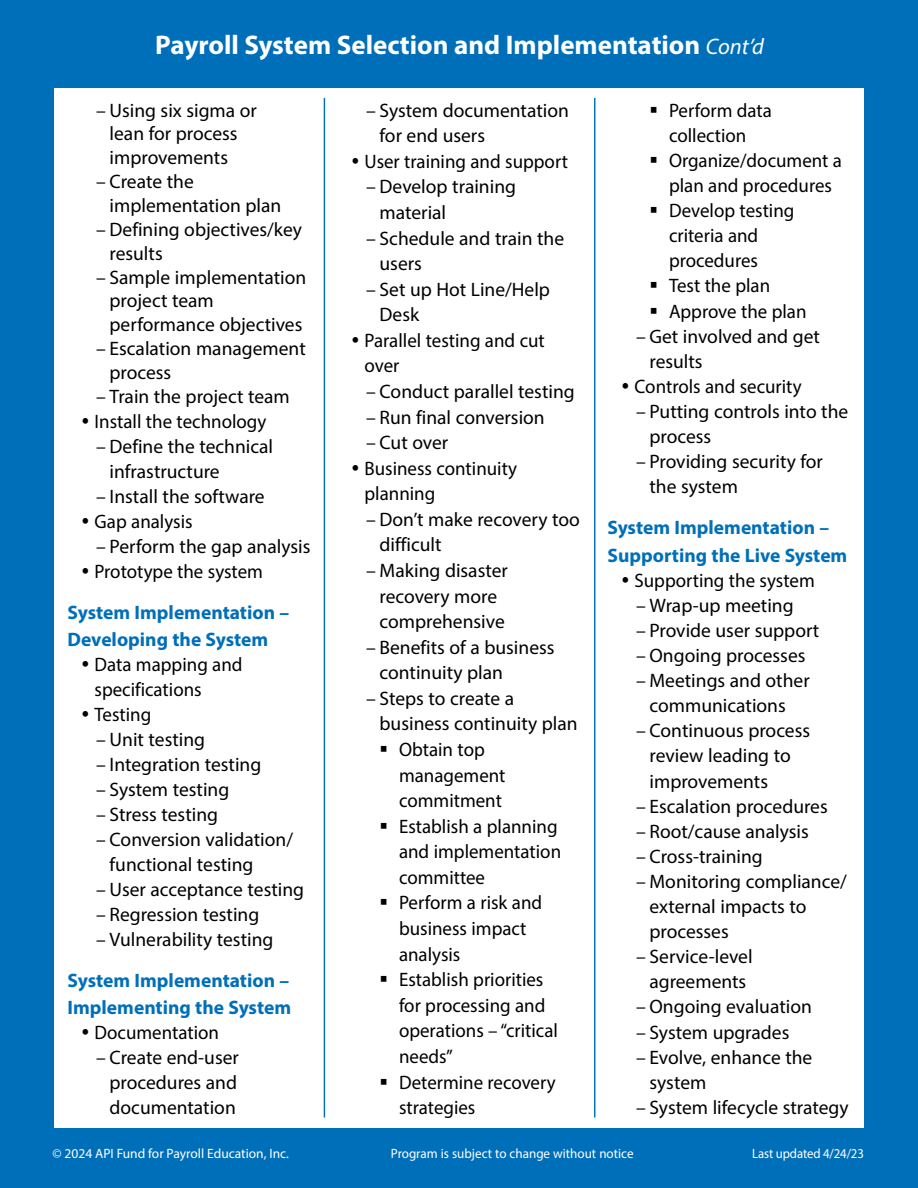
<style>
.page{position:relative;width:918px;height:1188px;background:#006fba}
.page>*{position:absolute;margin:0;border:0;box-sizing:border-box;transform-origin:0 0}
.t1{font:700 27px "Myriad Pro";color:#fff}
.t2{font:19.5px/25px "Myriad Pro";color:#000}
.t3{font:700 19.5px/27.5px "Myriad Pro";color:#006fba}
.t4{font:13.5px "Myriad Pro";color:#fff}
.t5{font:13.5px "Myriad Pro";color:#fff;scale:.95 1}
.s1{font-weight:400;font-style:italic;font-size:22.5px}
</style>
<div class="page">
<div style="left:54px;top:88px;width:810px;height:1040px;background:#fff"></div>
<hr style="left:324px;top:98px;width:1px;height:1020px;background:#006fba">
<hr style="left:594px;top:98px;width:1px;height:1020px;background:#006fba">
<h1 class="t1" style="left:155px;top:27px;width:610px">Payroll System Selection and Implementation <span class="s1">Cont’d</span></h1>
<p class="t2" style="left:110px;top:98px;width:149px;line-height:23.9px;text-indent:-13px">– Using six sigma or lean for process improvements</p>
<p class="t2" style="left:110px;top:169px;width:173px;line-height:23.9px;text-indent:-13px">– Create the implementation plan</p>
<p class="t2" style="left:110px;top:217px;width:194px;line-height:23.9px;text-indent:-13px">– Defining objectives/key results</p>
<p class="t2" style="left:110px;top:265px;width:198px;line-height:23.9px;text-indent:-13px">– Sample implementation project team performance objectives</p>
<p class="t2" style="left:110px;top:336px;width:198px;line-height:23.9px;text-indent:-13px">– Escalation management process</p>
<p class="t2" style="left:95px;top:383px;width:197px">– Train the project team<br>Install the technology</p>
<p class="t2" style="left:110px;top:433px;width:165px;text-indent:-13px">– Define the technical infrastructure</p>
<p class="t2" style="left:95px;top:483px;width:172px">– Install the software<br>Gap analysis</p>
<p class="t2" style="left:95px;top:533px;width:217px">– Perform the gap analysis<br>Prototype the system</p>
<p class="t3" style="left:68px;top:598px;width:223px">System Implementation –<br>Developing the System</p>
<p class="t2" style="left:95px;top:652px;width:150px">Data mapping and specifications<br>Testing</p>
<p class="t2" style="left:96px;top:726px;width:111px">– Unit testing</p>
<p class="t2" style="left:96px;top:751px;width:167px">– Integration testing</p>
<p class="t2" style="left:96px;top:776px;width:135px">– System testing</p>
<p class="t2" style="left:96px;top:801px;width:124px">– Stress testing</p>
<p class="t2" style="left:110px;top:826px;width:185px;text-indent:-13px">– Conversion validation/ functional testing</p>
<p class="t2" style="left:96px;top:876px;width:210px">– User acceptance testing</p>
<p class="t2" style="left:96px;top:901px;width:165px">– Regression testing</p>
<p class="t2" style="left:96px;top:926px;width:179px">– Vulnerability testing</p>
<p class="t3" style="left:68px;top:966px;width:225px">System Implementation –<br>Implementing the System</p>
<p class="t2" style="left:95px;top:1020px;width:126px">Documentation</p>
<p class="t2" style="left:96px;top:1044px;width:144px;text-align:center">– Create end-user procedures and documentation</p>
<p class="t2" style="left:366px;top:97px;width:204px">– System documentation</p>
<p class="t2" style="left:380px;top:123px;width:107px">for end users</p>
<p class="t2" style="left:365px;top:148px;width:205px">User training and support</p>
<p class="t2" style="left:380px;top:174px;width:138px;line-height:25.7px;text-indent:-13px">– Develop training material</p>
<p class="t2" style="left:380px;top:225px;width:186px;line-height:25.7px;text-indent:-13px">– Schedule and train the users</p>
<p class="t2" style="left:366px;top:276px;width:186px">– Set up Hot Line/Help</p>
<p class="t2" style="left:380px;top:302px;width:41px">Desk</p>
<p class="t2" style="left:365px;top:327px;width:182px">Parallel testing and cut</p>
<p class="t2" style="left:365px;top:353px;width:36px">over</p>
<p class="t2" style="left:366px;top:379px;width:210px">– Conduct parallel testing</p>
<p class="t2" style="left:366px;top:404px;width:180px">– Run final conversion</p>
<p class="t2" style="left:365px;top:430px;width:154px;line-height:25.5px">– Cut over<br>Business continuity planning</p>
<p class="t2" style="left:380px;top:506px;width:202px;line-height:25.7px;text-indent:-13px">– Don’t make recovery too difficult</p>
<p class="t2" style="left:366px;top:557px;width:143px;line-height:25.7px;text-align:center">– Making disaster recovery more comprehensive</p>
<p class="t2" style="left:380px;top:634px;width:177px;line-height:25.5px;text-indent:-13px">– Benefits of a business continuity plan</p>
<p class="t2" style="left:366px;top:686px;width:150px">– Steps to create a</p>
<p class="t2" style="left:380px;top:711px;width:200px">business continuity plan</p>
<p class="t2" style="left:399px;top:737px;width:87px">Obtain top</p>
<p class="t2" style="left:399px;top:762px;width:108px">management</p>
<p class="t2" style="left:399px;top:788px;width:104px">commitment</p>
<p class="t2" style="left:399px;top:813px;width:160px">Establish a planning</p>
<p class="t2" style="left:399px;top:839px;width:164px">and implementation</p>
<p class="t2" style="left:399px;top:865px;width:88px">committee</p>
<p class="t2" style="left:399px;top:890px;width:145px">Perform a risk and</p>
<p class="t2" style="left:399px;top:916px;width:129px">business impact</p>
<p class="t2" style="left:399px;top:941px;width:63px">analysis</p>
<p class="t2" style="left:399px;top:967px;width:146px">Establish priorities</p>
<p class="t2" style="left:399px;top:992px;width:148px">for processing and</p>
<p class="t2" style="left:399px;top:1018px;width:160px">operations – “critical</p>
<p class="t2" style="left:399px;top:1044px;width:55px">needs”</p>
<p class="t2" style="left:399px;top:1069px;width:158px">Determine recovery</p>
<p class="t2" style="left:399px;top:1095px;width:78px">strategies</p>
<p class="t2" style="left:669px;top:97px;width:175px">Perform data collection<br>Organize/document a plan and procedures<br>Develop testing criteria and procedures<br>Test the plan<br>Approve the plan</p>
<p class="t2" style="left:636px;top:323px;width:185px">– Get involved and get</p>
<p class="t2" style="left:650px;top:348px;width:55px">results</p>
<p class="t2" style="left:635px;top:373px;width:169px">Controls and security</p>
<p class="t2" style="left:650px;top:399px;width:200px;text-indent:-13px">– Putting controls into the process</p>
<p class="t2" style="left:650px;top:449px;width:175px;text-indent:-13px">– Providing security for the system</p>
<p class="t3" style="left:608px;top:513px;width:241px">System Implementation –<br>Supporting the Live System</p>
<p class="t2" style="left:635px;top:567px;width:182px">Supporting the system</p>
<p class="t2" style="left:636px;top:593px;width:159px">– Wrap-up meeting</p>
<p class="t2" style="left:636px;top:618px;width:185px">– Provide user support</p>
<p class="t2" style="left:636px;top:643px;width:171px">– Ongoing processes</p>
<p class="t2" style="left:636px;top:668px;width:175px;text-align:center">– Meetings and other communications</p>
<p class="t2" style="left:650px;top:718px;width:162px;text-indent:-13px">– Continuous process review leading to improvements</p>
<p class="t2" style="left:636px;top:793px;width:193px">– Escalation procedures</p>
<p class="t2" style="left:636px;top:818px;width:174px">– Root/cause analysis</p>
<p class="t2" style="left:636px;top:844px;width:128px">– Cross-training</p>
<p class="t2" style="left:650px;top:869px;width:199px;text-indent:-13px">– Monitoring compliance/ external impacts to processes</p>
<p class="t2" style="left:636px;top:944px;width:118px;text-align:center">– Service-level agreements</p>
<p class="t2" style="left:636px;top:994px;width:177px">– Ongoing evaluation</p>
<p class="t2" style="left:636px;top:1019px;width:155px">– System upgrades</p>
<p class="t2" style="left:650px;top:1044px;width:164px;text-indent:-13px">– Evolve, enhance the system</p>
<p class="t2" style="left:636px;top:1094px;width:214px">– System lifecycle strategy</p>
<p class="t4" style="left:53px;top:1145px;width:238px">© 2024 API Fund for Payroll Education, Inc.</p>
<p class="t4" style="left:391px;top:1145px;width:244px">Program is subject to change without notice</p>
<p class="t5" style="left:752px;top:1145px;width:119px">Last updated 4/24/23</p>
</div>
